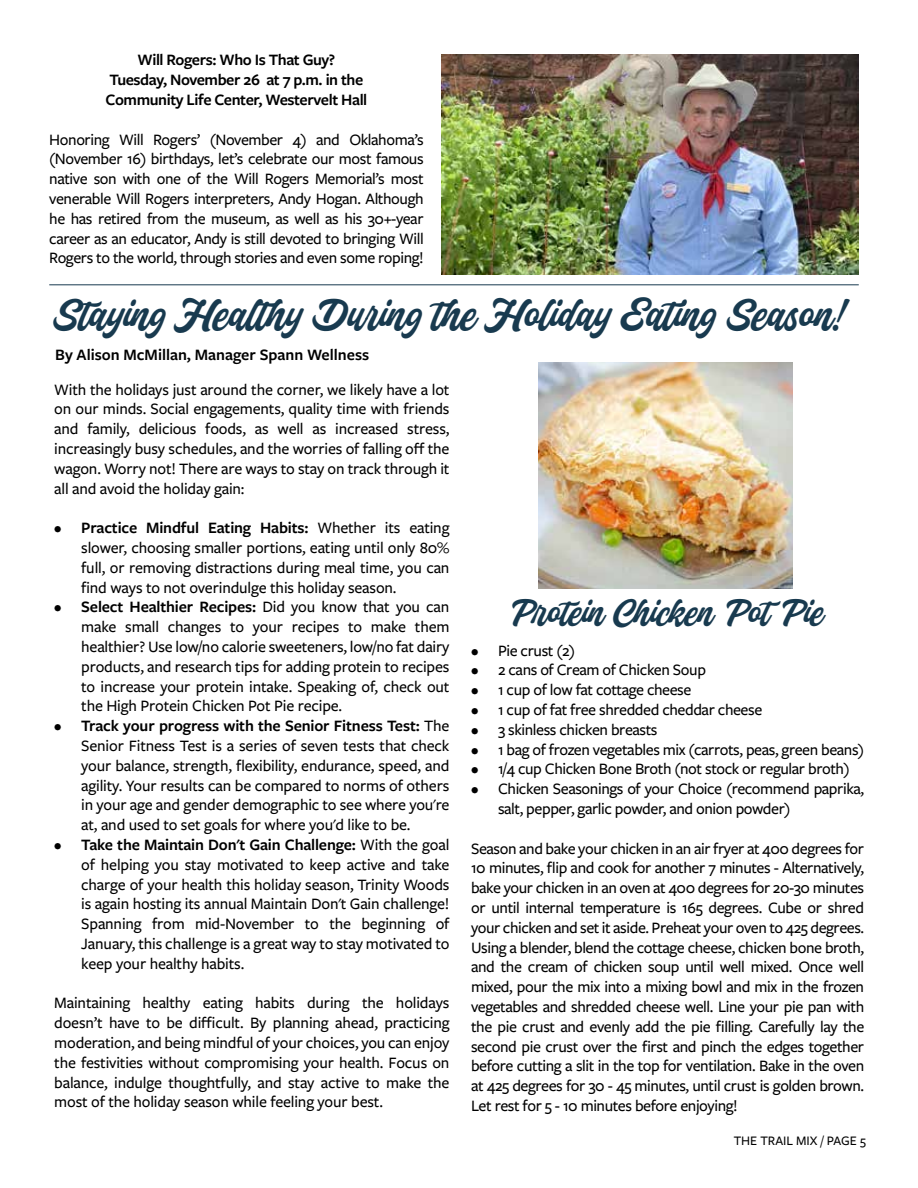
<style>
.page{position:relative;width:918px;height:1188px;background:#fff}
.page>*{position:absolute;margin:0;border:0;box-sizing:border-box;transform-origin:0 0}
.t1{font:39px "Las Americas PERSONALUSE";color:#183a4f}
.t2{font:33px "Las Americas PERSONALUSE";color:#183a4f}
.t3{font:500 16.5px/19.8px "Freight Sans Pro";letter-spacing:-.025em;color:#000;text-align:justify}
.t4{font:600 16.5px/19.8px "Freight Sans Pro";letter-spacing:-.025em;color:#000;text-align:center}
.t5{font:600 16.5px "Freight Sans Pro";color:#000}
.t6{font:500 13.5px "Freight Sans Pro";color:#000}
.s1{font-weight:600}
</style>
<div class="page">
<img style="left:538px;top:362px;width:254px;height:227px">
<img style="left:442px;top:54px;width:416px;height:220px">
<hr style="left:49px;top:284px;width:810px;height:1px;background:#183a4f">
<p class="t4" style="left:106px;top:50px;width:263px">Will Rogers: Who Is That Guy?<br>Tuesday, November 26 at 7 p.m. in the<br>Community Life Center, Westervelt Hall</p>
<p class="t3" style="left:49px;top:129px;width:376px">Honoring Will Rogers’ (November 4) and Oklahoma’s (November 16) birthdays, let’s celebrate our most famous native son with one of the Will Rogers Memorial’s most venerable Will Rogers interpreters, Andy Hogan. Although he has retired from the museum, as well as his 30+-year career as an educator, Andy is still devoted to bringing Will Rogers to the world, through stories and even some roping!</p>
<h1 class="t1" style="left:55px;top:290px;width:793px">Staying Healthy During the Holiday Eating Season!</h1>
<p class="t5" style="left:55px;top:344px;width:316px">By Alison McMillan, Manager Spann Wellness</p>
<p class="t3" style="left:54px;top:379px;width:397px">With the holidays just around the corner, we likely have a lot on our minds. Social engagements, quality time with friends and family, delicious foods, as well as increased stress, increasingly busy schedules, and the worries of falling off the wagon. Worry not! There are ways to stay on track through it all and avoid the holiday gain:</p>
<p class="t3" style="left:81px;top:517px;width:370px;text-indent:-27px"><span class="s1">• Practice Mindful Eating Habits:</span> Whether its eating slower, choosing smaller portions, eating until only 80% full, or removing distractions during meal time, you can find ways to not overindulge this holiday season.</p>
<p class="t3" style="left:81px;top:596px;width:370px;text-indent:-27px"><span class="s1">• Select Healthier Recipes:</span> Did you know that you can make small changes to your recipes to make them healthier? Use low/no calorie sweeteners, low/no fat dairy products, and research tips for adding protein to recipes to increase your protein intake. Speaking of, check out the High Protein Chicken Pot Pie recipe.</p>
<p class="t3" style="left:81px;top:715px;width:370px;text-indent:-27px"><span class="s1">• Track your progress with the Senior Fitness Test:</span> The Senior Fitness Test is a series of seven tests that check your balance, strength, flexibility, endurance, speed, and agility. Your results can be compared to norms of others in your age and gender demographic to see where you're at, and used to set goals for where you'd like to be.</p>
<p class="t3" style="left:81px;top:834px;width:370px;text-indent:-27px"><span class="s1">• Take the Maintain Don't Gain Challenge:</span> With the goal of helping you stay motivated to keep active and take charge of your health this holiday season, Trinity Woods is again hosting its annual Maintain Don't Gain challenge!<br>Spanning from mid-November to the beginning of January, this challenge is a great way to stay motivated to keep your healthy habits.</p>
<p class="t3" style="left:54px;top:992px;width:397px">Maintaining healthy eating habits during the holidays doesn’t have to be difficult. By planning ahead, practicing moderation, and being mindful of your choices, you can enjoy the festivities without compromising your health. Focus on balance, indulge thoughtfully, and stay active to make the most of the holiday season while feeling your best.</p>
<h2 class="t2" style="left:509px;top:591px;width:317px">Protein Chicken Pot Pie</h2>
<p class="t3" style="left:471px;top:640px;width:106px">• Pie crust (2)</p>
<p class="t3" style="left:471px;top:660px;width:236px">• 2 cans of Cream of Chicken Soup</p>
<p class="t3" style="left:471px;top:679px;width:222px">• 1 cup of low fat cottage cheese</p>
<p class="t3" style="left:471px;top:699px;width:293px">• 1 cup of fat free shredded cheddar cheese</p>
<p class="t3" style="left:471px;top:719px;width:188px">• 3 skinless chicken breasts</p>
<p class="t3" style="left:471px;top:739px;width:395px">• 1 bag of frozen vegetables mix (carrots, peas, green beans)</p>
<p class="t3" style="left:471px;top:759px;width:380px">• 1/4 cup Chicken Bone Broth (not stock or regular broth)</p>
<p class="t3" style="left:498px;top:778px;width:368px;text-indent:-27px">• Chicken Seasonings of your Choice (recommend paprika, salt, pepper, garlic powder, and onion powder)</p>
<p class="t3" style="left:471px;top:838px;width:395px">Season and bake your chicken in an air fryer at 400 degrees for 10 minutes, flip and cook for another 7 minutes - Alternatively, bake your chicken in an oven at 400 degrees for 20-30 minutes or until internal temperature is 165 degrees. Cube or shred your chicken and set it aside. Preheat your oven to 425 degrees.<br>Using a blender, blend the cottage cheese, chicken bone broth, and the cream of chicken soup until well mixed. Once well mixed, pour the mix into a mixing bowl and mix in the frozen vegetables and shredded cheese well. Line your pie pan with the pie crust and evenly add the pie filling. Carefully lay the second pie crust over the first and pinch the edges together before cutting a slit in the top for ventilation. Bake in the oven at 425 degrees for 30 - 45 minutes, until crust is golden brown.<br>Let rest for 5 - 10 minutes before enjoying!</p>
<p class="t6" style="left:734px;top:1131px;width:134px">THE TRAIL MIX / PAGE 5</p>
</div>
